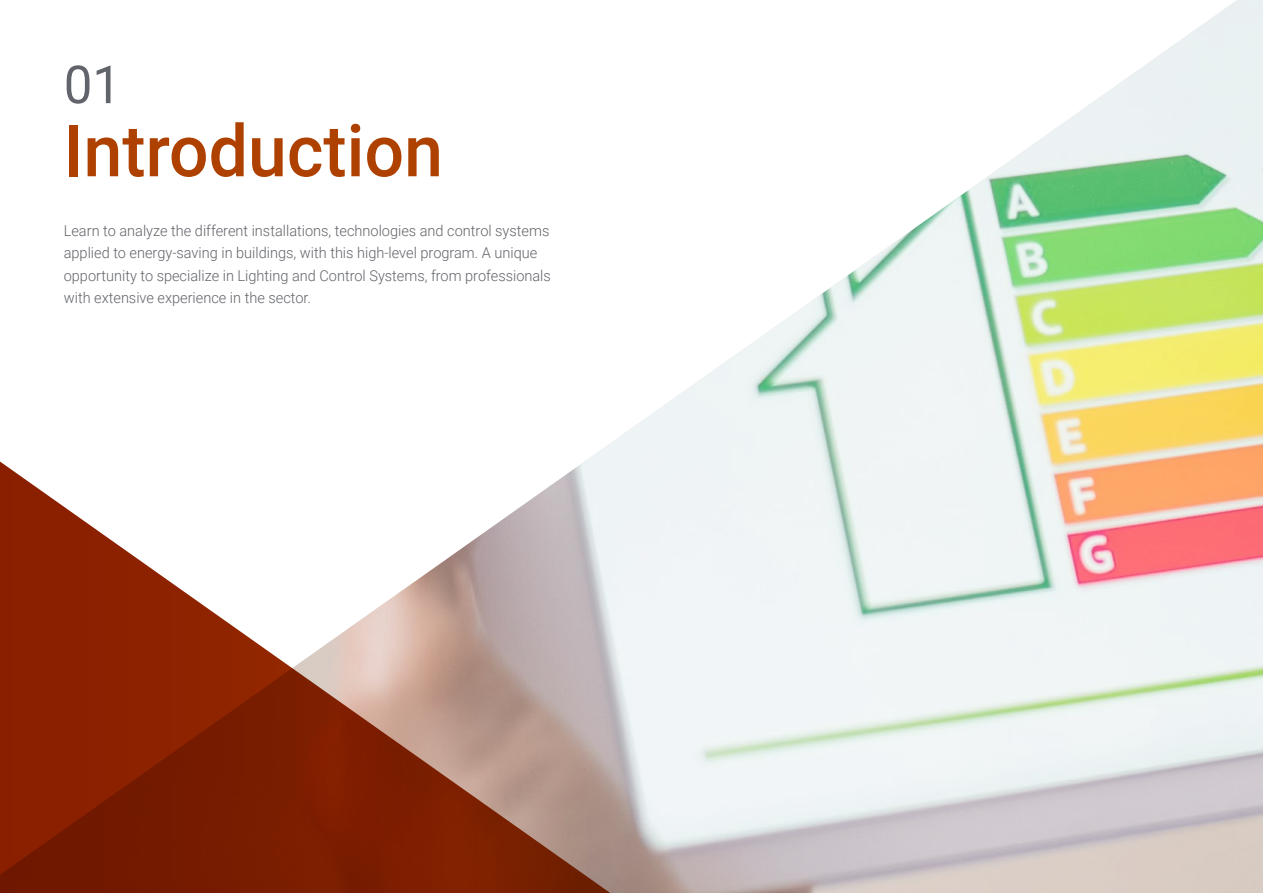
<style>
.page{position:relative;width:1263px;height:893px;background:#fff}
.page>*{position:absolute;margin:0;border:0;box-sizing:border-box;transform-origin:0 0}
.t1{font:500 72px "Roboto";color:#ae4000}
.t2{font:52.5px "Roboto";color:#61646a}
.t3{font:300 15px/22.5px "Roboto";color:#61646a}
</style>
<div class="page">
<img style="left:607px;top:0;width:656px;height:893px">
<svg style="left:0;top:446px;width:640px;height:447px"></svg>
<h2 class="t2" style="left:64px;top:48px;width:59px">01</h2>
<h1 class="t1" style="left:64px;top:100px;width:381px">Introduction</h1>
<p class="t3" style="left:64px;top:218px;width:489px">Learn to analyze the different installations, technologies and control systems applied to energy-saving in buildings, with this high-level program. A unique opportunity to specialize in Lighting and Control Systems, from professionals with extensive experience in the sector.</p>
</div>
